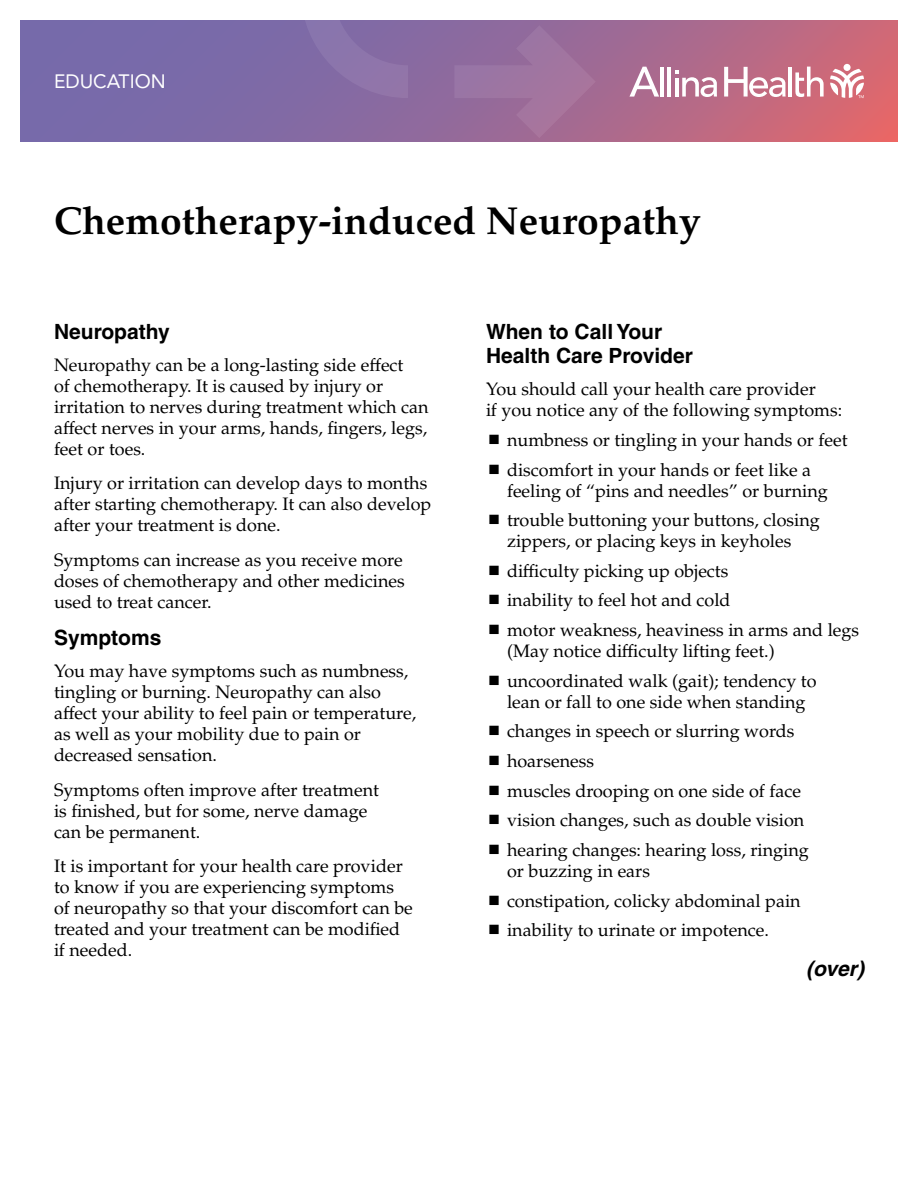
<style>
.page{position:relative;width:918px;height:1188px;background:#fff}
.page>*{position:absolute;margin:0;border:0;box-sizing:border-box;transform-origin:0 0}
.t1{font:700 39px "Palatino LT Pro";color:#000}
.t2{font:700 21px/24px "Helvetica LT Pro";color:#000}
.t3{font:italic 700 21px "Helvetica LT Pro";color:#000}
.t4{font:19.2px "Avenir LT Std";color:#fff}
.t5{font:18px/21px "Palatino LT Pro";color:#000}
</style>
<div class="page">
<svg style="left:20px;top:20px;width:878px;height:122px;background:#986997"></svg>
<svg style="left:830px;top:69px;width:34px;height:29px"></svg>
<div style="left:844px;top:64px;width:7px;height:7px;background:#fff;border-radius:50%"></div>
<hr style="left:660px;top:67px;width:4px;height:30px;background:#fff">
<hr style="left:667px;top:67px;width:4px;height:30px;background:#fff">
<hr style="left:789px;top:67px;width:3px;height:30px;background:#fff">
<svg style="left:795px;top:67px;width:29px;height:30px"></svg>
<svg style="left:675px;top:71px;width:42px;height:26px"></svg>
<svg style="left:629px;top:67px;width:30px;height:30px"></svg>
<svg style="left:724px;top:67px;width:62px;height:30px"></svg>
<svg style="left:454px;top:25px;width:142px;height:113px;background:#9b6e9c"></svg>
<svg style="left:301px;top:20px;width:127px;height:78px;background:#876ea6"></svg>
<p class="t4" style="left:54px;top:70px;width:113px">EDUCATION</p>
<h1 class="t1" style="left:54px;top:196px;width:648px">Chemotherapy-induced Neuropathy</h1>
<p class="t2" style="left:54px;top:320px;width:117px">Neuropathy</p>
<p class="t5" style="left:54px;top:354px;width:376px">Neuropathy can be a long-lasting side effect<br>of chemotherapy. It is caused by injury or irritation to nerves during treatment which can affect nerves in your arms, hands, fingers, legs, feet or toes.</p>
<p class="t5" style="left:54px;top:473px;width:379px">Injury or irritation can develop days to months after starting chemotherapy. It can also develop after your treatment is done.</p>
<p class="t5" style="left:54px;top:550px;width:352px;text-align:justify">Symptoms can increase as you receive more doses of chemotherapy and other medicines used to treat cancer.</p>
<p class="t2" style="left:54px;top:626px;width:109px">Symptoms</p>
<p class="t5" style="left:54px;top:661px;width:364px">You may have symptoms such as numbness, tingling or burning. Neuropathy can also affect your ability to feel pain or temperature, as well as your mobility due to pain or decreased sensation.</p>
<p class="t5" style="left:54px;top:779px;width:327px">Symptoms often improve after treatment is finished, but for some, nerve damage can be permanent.</p>
<p class="t5" style="left:54px;top:856px;width:360px">It is important for your health care provider to know if you are experiencing symptoms of neuropathy so that your discomfort can be treated and your treatment can be modified if needed.</p>
<p class="t2" style="left:486px;top:320px;width:208px">When to Call Your<br>Health Care Provider</p>
<p class="t5" style="left:486px;top:378px;width:358px">You should call your health care provider<br>if you notice any of the following symptoms:</p>
<p class="t5" style="left:507px;top:425px;width:342px;line-height:29.7px">numbness or tingling in your hands or feet discomfort in your hands or feet like a</p>
<p class="t5" style="left:507px;top:476px;width:322px;line-height:29.7px">feeling of “pins and needles” or burning trouble buttoning your buttons, closing</p>
<p class="t5" style="left:507px;top:526px;width:354px;line-height:29.7px">zippers, or placing keys in keyholes difficulty picking up objects<br>inability to feel hot and cold<br>motor weakness, heaviness in arms and legs</p>
<p class="t5" style="left:507px;top:636px;width:311px;line-height:29.7px">(May notice difficulty lifting feet.) uncoordinated walk (gait); tendency to</p>
<p class="t5" style="left:507px;top:687px;width:303px;line-height:29.7px">lean or fall to one side when standing changes in speech or slurring words hoarseness<br>muscles drooping on one side of face vision changes, such as double vision hearing changes: hearing loss, ringing</p>
<p class="t5" style="left:507px;top:856px;width:295px;line-height:29.7px">or buzzing in ears<br>constipation, colicky abdominal pain inability to urinate or impotence.</p>
<p class="t3" style="left:806px;top:956px;width:59px">(over)</p>
</div>
